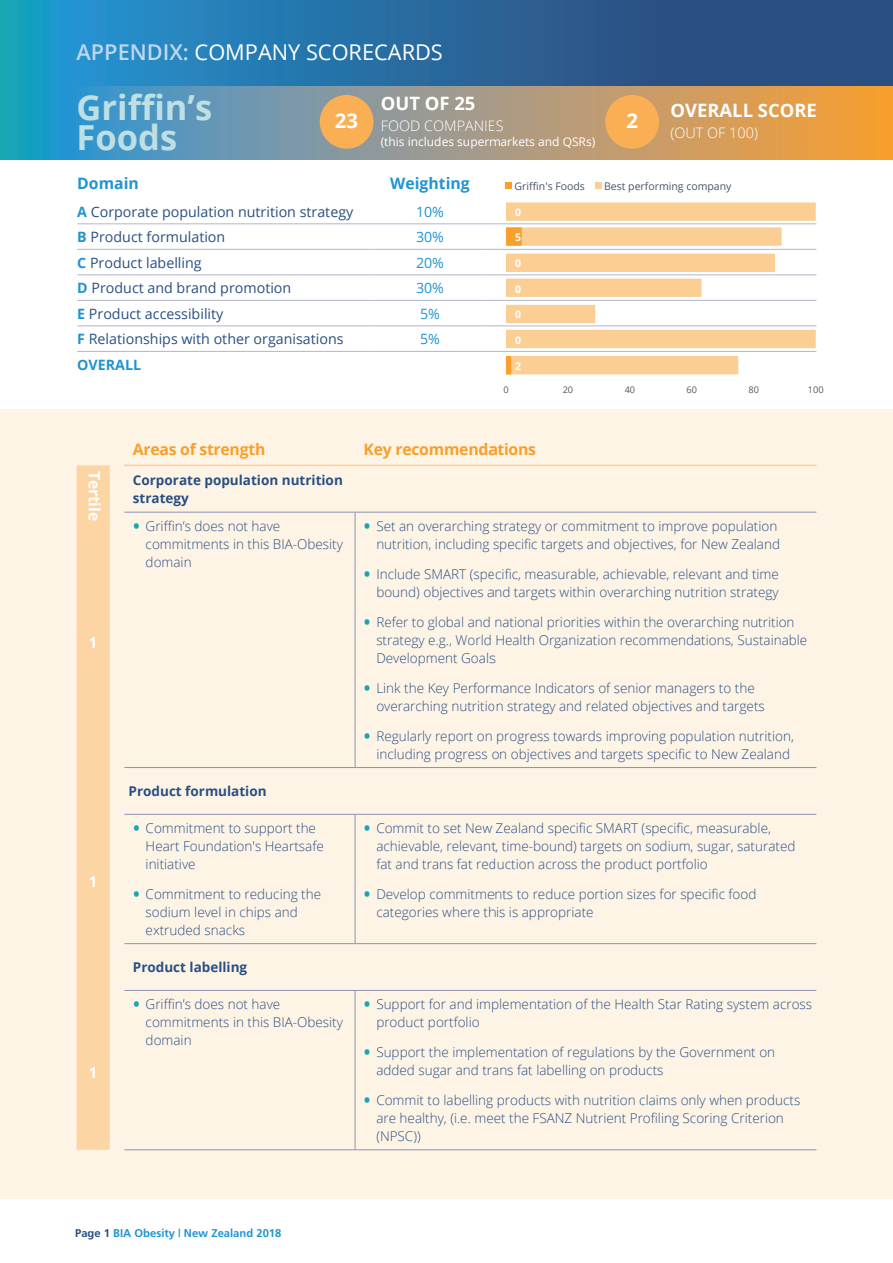
<style>
.page{position:relative;width:893px;height:1263px;background:#fff}
.page>*{position:absolute;margin:0;border:0;box-sizing:border-box;transform-origin:0 0}
.t1{font:700 34.5px/30px "Open Sans";color:#bedfe4}
.main_header{font:21.75px "Open Sans";color:#fff}
.t2{font:700 20.4px "Open Sans";color:#fff}
.t3{font:700 18.45px "Open Sans";color:#fff}
.t4{font:700 15.75px "Open Sans";letter-spacing:-.015em;color:#f89f28}
.t5{font:700 15.75px "Open Sans";color:#2094d2}
.t6{font:700 15.75px "Open Sans";letter-spacing:-.015em;color:#fff}
.TABLE_TEXT{font:700 15px "Open Sans";color:#fff}
.t7{font:300 14.55px "Open Sans";color:#fff}
.t8{font:14.25px "Open Sans";color:#294f83}
.t9{font:14.25px "Open Sans";color:#2094d2}
.t10{font:700 14.25px "Open Sans";color:#2094d2}
.t11{font:300 13.5px/18px "Open Sans";color:#294f83}
.Heading_3{font:700 13.5px/18px "Open Sans";color:#294f83}
.t12{font:12px "Open Sans";color:#fff}
.t13{font:700 11.25px "Frutiger";color:#2094d2}
.t14{font:10.5px "Open Sans";color:#44546a}
.t15{font:700 10.5px "Open Sans";color:#fff}
.t16{font:9.15px "Open Sans";color:#595959}
.s1{font-weight:600;color:#bfd7ef}
.s2{font-weight:700;color:#2094d2}
.s3{font-weight:600;font-size:19.5px;color:#18a7b2}
.s4{color:#294f83}
</style>
<div class="page">
<svg style="left:0;top:85px;width:893px;height:74px;background:#93998a"></svg>
<svg style="left:0;top:0;width:893px;height:85px;background:#276b9f"></svg>
<div style="left:605px;top:95px;width:54px;height:54px;background:#faaf55;border-radius:50%"></div>
<div style="left:320px;top:95px;width:53px;height:54px;background:#faaf55;border-radius:50%"></div>
<div style="left:0;top:409px;width:893px;height:790px;background:#fef4e6"></div>
<div style="left:77px;top:465px;width:33px;height:685px;background:#fdd4a3"></div>
<hr style="left:124px;top:512px;width:231px;height:1px;background:#8b91b2">
<hr style="left:355px;top:512px;width:461px;height:1px;background:#8b91b2">
<hr style="left:355px;top:512px;width:1px;height:255px;background:#8b91b2">
<hr style="left:124px;top:767px;width:231px;height:1px;background:#8b91b2">
<hr style="left:355px;top:767px;width:461px;height:1px;background:#8b91b2">
<hr style="left:124px;top:814px;width:231px;height:1px;background:#8b91b2">
<hr style="left:355px;top:814px;width:461px;height:1px;background:#8b91b2">
<hr style="left:355px;top:815px;width:1px;height:128px;background:#8b91b2">
<hr style="left:124px;top:943px;width:231px;height:1px;background:#8b91b2">
<hr style="left:355px;top:943px;width:461px;height:1px;background:#8b91b2">
<hr style="left:124px;top:990px;width:231px;height:1px;background:#8b91b2">
<hr style="left:355px;top:990px;width:461px;height:1px;background:#8b91b2">
<hr style="left:355px;top:991px;width:1px;height:158px;background:#8b91b2">
<hr style="left:124px;top:1149px;width:231px;height:1px;background:#8b91b2">
<hr style="left:355px;top:1149px;width:461px;height:1px;background:#8b91b2">
<hr style="left:124px;top:465px;width:231px;height:1px;background:#fdcc90">
<hr style="left:355px;top:465px;width:461px;height:1px;background:#fdcc90">
<hr style="left:77px;top:224px;width:297px;height:1px;background:#b3b6cd">
<hr style="left:374px;top:224px;width:112px;height:1px;background:#b3b6cd">
<hr style="left:486px;top:224px;width:330px;height:1px;background:#b3b6cd">
<hr style="left:77px;top:249px;width:297px;height:1px;background:#b3b6cd">
<hr style="left:374px;top:249px;width:112px;height:1px;background:#b3b6cd">
<hr style="left:486px;top:249px;width:330px;height:1px;background:#b3b6cd">
<hr style="left:77px;top:275px;width:297px;height:1px;background:#b3b6cd">
<hr style="left:374px;top:275px;width:112px;height:1px;background:#b3b6cd">
<hr style="left:486px;top:275px;width:330px;height:1px;background:#b3b6cd">
<hr style="left:77px;top:300px;width:297px;height:1px;background:#b3b6cd">
<hr style="left:374px;top:300px;width:112px;height:1px;background:#b3b6cd">
<hr style="left:486px;top:300px;width:330px;height:1px;background:#b3b6cd">
<hr style="left:77px;top:326px;width:297px;height:1px;background:#b3b6cd">
<hr style="left:374px;top:326px;width:112px;height:1px;background:#b3b6cd">
<hr style="left:486px;top:326px;width:330px;height:1px;background:#b3b6cd">
<hr style="left:77px;top:351px;width:297px;height:1px;background:#b3b6cd">
<hr style="left:374px;top:351px;width:112px;height:1px;background:#b3b6cd">
<hr style="left:486px;top:351px;width:330px;height:1px;background:#b3b6cd">
<div style="left:493px;top:168px;width:341px;height:233px;background:#fff"></div>
<svg style="left:506px;top:202px;width:310px;height:172px;fill:#fbce94"></svg>
<svg style="left:506px;top:182px;width:6px;height:6px"></svg>
<svg style="left:595px;top:182px;width:6px;height:6px"></svg>
<p class="main_header" style="left:77px;top:37px;width:368px"><span class="s1">APPENDIX:</span> COMPANY SCORECARDS</p>
<p class="t3" style="left:381px;top:90px;width:96px">OUT OF 25</p>
<p class="t7" style="left:381px;top:116px;width:125px">FOOD COMPANIES</p>
<p class="t12" style="left:381px;top:134px;width:216px">(this includes supermarkets and QSRs)</p>
<p class="t1" style="left:77px;top:92px;width:137px">Griffin’s<br>Foods</p>
<p class="t5" style="left:77px;top:172px;width:63px">Domain</p>
<p class="t5" style="left:390px;top:172px;width:81px">Weighting</p>
<p class="t8" style="left:77px;top:202px;width:278px"><span class="s2">A</span> Corporate population nutrition strategy</p>
<p class="t9" style="left:416px;top:202px;width:30px">10%</p>
<p class="t8" style="left:77px;top:227px;width:150px"><span class="s2">B</span> Product formulation</p>
<p class="t9" style="left:416px;top:227px;width:30px">30%</p>
<p class="t8" style="left:77px;top:253px;width:126px"><span class="s2">C</span> Product labelling</p>
<p class="t9" style="left:416px;top:253px;width:30px">20%</p>
<p class="t8" style="left:77px;top:278px;width:216px"><span class="s2">D</span> Product and brand promotion</p>
<p class="t9" style="left:416px;top:278px;width:30px">30%</p>
<p class="t8" style="left:77px;top:304px;width:148px"><span class="s2">E</span> Product accessibility</p>
<p class="t9" style="left:420px;top:304px;width:21px">5%</p>
<p class="t8" style="left:77px;top:329px;width:268px"><span class="s2">F</span> Relationships with other organisations</p>
<p class="t9" style="left:420px;top:329px;width:21px">5%</p>
<p class="t10" style="left:77px;top:354px;width:65px">OVERALL</p>
<p class="t3" style="left:670px;top:98px;width:148px">OVERALL SCORE</p>
<p class="t7" style="left:670px;top:123px;width:89px">(OUT OF 100)</p>
<p class="t2" style="left:335px;top:106px;width:25px">23</p>
<p class="t2" style="left:626px;top:106px;width:13px">2</p>
<p class="t14" style="left:515px;top:179px;width:72px">Griffin's Foods</p>
<p class="t14" style="left:604px;top:179px;width:129px">Best performing company</p>
<p class="t15" style="left:515px;top:204px;width:7px">0</p>
<p class="t15" style="left:515px;top:230px;width:7px">5</p>
<p class="t15" style="left:515px;top:256px;width:7px">0</p>
<p class="t15" style="left:515px;top:281px;width:7px">0</p>
<p class="t15" style="left:515px;top:307px;width:7px">0</p>
<p class="t15" style="left:515px;top:333px;width:7px">0</p>
<p class="t15" style="left:515px;top:358px;width:7px">2</p>
<p class="t6" style="left:106px;top:471px;width:51px;rotate:90deg">Tertile</p>
<p class="TABLE_TEXT" style="left:89px;top:632px;width:10px">1</p>
<p class="TABLE_TEXT" style="left:89px;top:871px;width:10px">1</p>
<p class="TABLE_TEXT" style="left:89px;top:1062px;width:10px">1</p>
<p class="t16" style="left:503px;top:384px;width:7px">0</p>
<p class="t16" style="left:563px;top:384px;width:12px">20</p>
<p class="t16" style="left:625px;top:384px;width:12px">40</p>
<p class="t16" style="left:687px;top:384px;width:12px">60</p>
<p class="t16" style="left:749px;top:384px;width:12px">80</p>
<p class="t16" style="left:808px;top:384px;width:17px">100</p>
<p class="t4" style="left:133px;top:438px;width:134px">Areas of strength</p>
<p class="t4" style="left:364px;top:438px;width:174px">Key recommendations</p>
<p class="Heading_3" style="left:133px;top:471px;width:211px">Corporate population nutrition strategy</p>
<p class="t11" style="left:146px;top:517px;width:199px;text-indent:-13px"><span class="s3">•</span> Griffin’s does not have commitments in this BIA-Obesity domain</p>
<p class="t11" style="left:364px;top:517px;width:418px;text-align:right"><span class="s3">•</span> Set an overarching strategy or commitment to improve population nutrition, including specific targets and objectives, for New Zealand</p>
<p class="t11" style="left:364px;top:565px;width:417px;text-align:right"><span class="s3">•</span> Include SMART (specific, measurable, achievable, relevant and time bound) objectives and targets within overarching nutrition strategy</p>
<p class="t11" style="left:376px;top:613px;width:432px;text-indent:-13px"><span class="s3">•</span> Refer to global and national priorities within the overarching nutrition strategy e.g., World Health Organization recommendations, Sustainable<br>Development Goals</p>
<p class="t11" style="left:376px;top:679px;width:390px;text-indent:-13px"><span class="s3">•</span> Link the Key Performance Indicators of senior managers to the overarching nutrition strategy and related objectives and targets</p>
<p class="t11" style="left:364px;top:727px;width:432px;text-align:right"><span class="s3">•</span> Regularly report on progress towards improving population nutrition, including progress on objectives and targets specific to New Zealand</p>
<p class="Heading_3" style="left:129px;top:782px;width:139px">Product formulation</p>
<p class="t11" style="left:146px;top:819px;width:180px;text-indent:-13px"><span class="s3">•</span> Commitment to support the<br>Heart Foundation's Heartsafe initiative</p>
<p class="t11" style="left:146px;top:885px;width:177px;text-indent:-13px"><span class="s3">•</span> Commitment to reducing the sodium level in chips and extruded snacks</p>
<p class="Heading_3" style="left:133px;top:958px;width:116px">Product labelling</p>
<p class="t11" style="left:376px;top:819px;width:421px;text-indent:-13px"><span class="s3">•</span> Commit to set New Zealand specific SMART (specific, measurable, achievable, relevant, time-bound) targets on sodium, sugar, saturated fat and trans fat reduction across the product portfolio</p>
<p class="t11" style="left:376px;top:885px;width:382px;text-indent:-13px"><span class="s3">•</span> Develop commitments to reduce portion sizes for specific food categories where this is appropriate</p>
<p class="t11" style="left:146px;top:995px;width:199px;text-indent:-13px"><span class="s3">•</span> Griffin’s does not have commitments in this BIA-Obesity domain</p>
<p class="t11" style="left:376px;top:995px;width:437px;text-indent:-13px"><span class="s3">•</span> Support for and implementation of the Health Star Rating system across product portfolio</p>
<p class="t11" style="left:376px;top:1043px;width:400px;text-indent:-13px"><span class="s3">•</span> Support the implementation of regulations by the Government on added sugar and trans fat labelling on products</p>
<p class="t11" style="left:376px;top:1091px;width:426px;text-indent:-13px"><span class="s3">•</span> Commit to labelling products with nutrition claims only when products are healthy, (i.e. meet the FSANZ Nutrient Profiling Scoring Criterion (NPSC))</p>
<p class="t13" style="left:75px;top:1227px;width:208px"><span class="s4">Page 1</span> BIA Obesity | New Zealand 2018</p>
</div>
